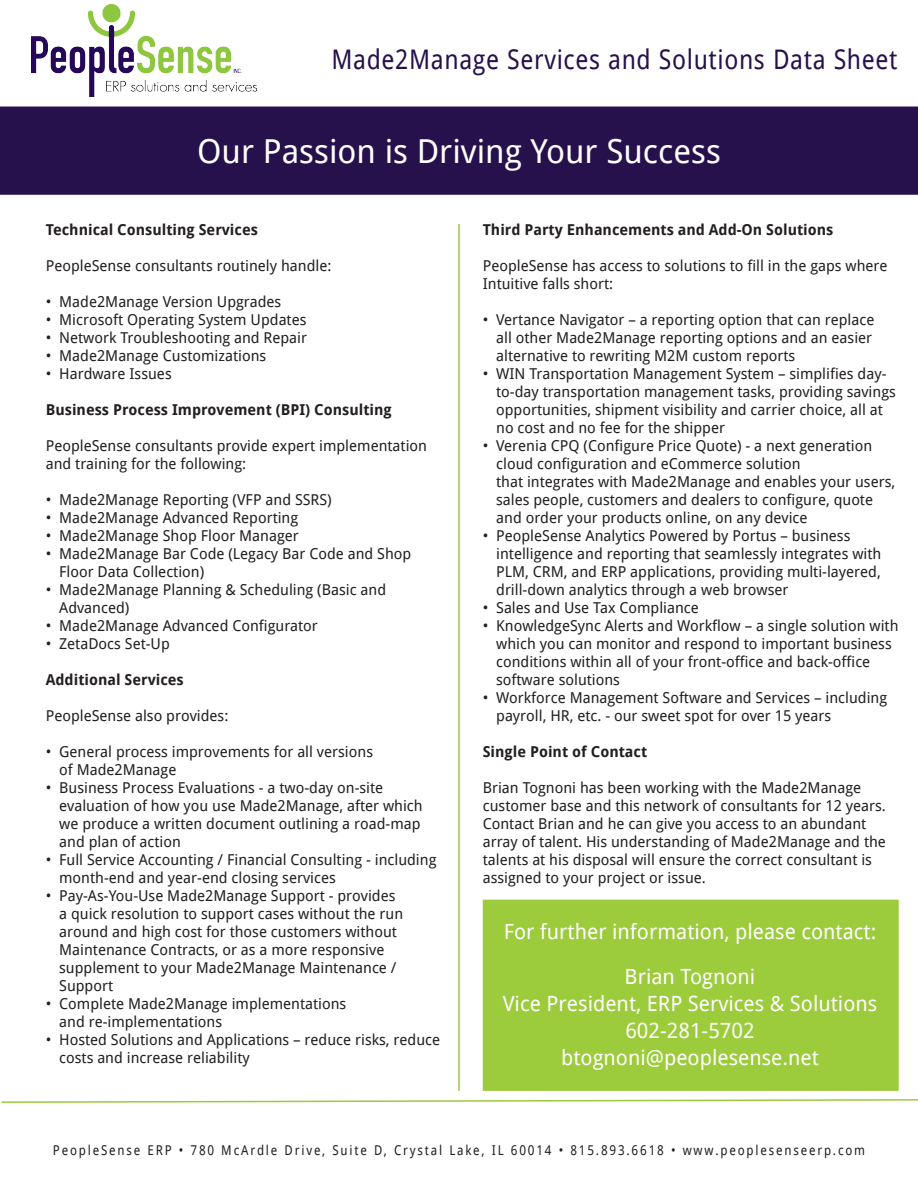
<style>
.page{position:relative;width:918px;height:1188px;background:#fff}
.page>*{position:absolute;margin:0;border:0;box-sizing:border-box;transform-origin:0 0}
.t1{font:33px "Droid Sans";color:#fff}
.t2{font:27px "Droid Sans";letter-spacing:.025em;color:#26114c;scale:.9 1}
.t3{font:21px/27px "Droid Sans";color:#fff;text-align:center}
.t4{font:15px/18px "Droid Sans";color:#231f20}
.t5{font:700 15px "Droid Sans";color:#231f20}
.t6{font:13.5px "Droid Sans";letter-spacing:.15em;color:#231f20;scale:.9 1}
</style>
<div class="page">
<div style="left:483px;top:900px;width:416px;height:191px;background:#9ccb3b;border:2px solid #9ccb3b"></div>
<hr style="left:458px;top:224px;width:2px;height:867px;background:#9ccb3b">
<div style="left:1px;top:107px;width:916px;height:87px;background:#26114c"></div>
<div style="left:0;top:106px;width:918px;height:89px;border:2px solid #26114c"></div>
<svg style="left:1px;top:1099px;width:917px;height:4px"></svg>
<img style="left:31px;top:4px;width:225px;height:93px">
<h2 class="t2" style="left:332px;top:40px;width:630px">Made2Manage Services and Solutions Data Sheet</h2>
<h1 class="t1" style="left:197px;top:129px;width:525px">Our Passion is Driving Your Success</h1>
<p class="t5" style="left:46px;top:219px;width:214px">Technical Consulting Services</p>
<p class="t4" style="left:46px;top:257px;width:287px">PeopleSense consultants routinely handle:</p>
<p class="t4" style="left:46px;top:293px;width:237px">• Made2Manage Version Upgrades</p>
<p class="t4" style="left:46px;top:311px;width:262px">• Microsoft Operating System Updates</p>
<p class="t4" style="left:46px;top:329px;width:263px">• Network Troubleshooting and Repair</p>
<p class="t4" style="left:46px;top:347px;width:222px">• Made2Manage Customizations</p>
<p class="t4" style="left:46px;top:365px;width:128px">• Hardware Issues</p>
<p class="t5" style="left:46px;top:399px;width:348px">Business Process Improvement (BPI) Consulting</p>
<p class="t4" style="left:46px;top:437px;width:383px">PeopleSense consultants provide expert implementation and training for the following:</p>
<p class="t4" style="left:46px;top:491px;width:287px">• Made2Manage Reporting (VFP and SSRS)</p>
<p class="t4" style="left:46px;top:509px;width:254px">• Made2Manage Advanced Reporting</p>
<p class="t4" style="left:46px;top:527px;width:255px">• Made2Manage Shop Floor Manager</p>
<p class="t4" style="left:59px;top:545px;width:354px;text-indent:-13px">• Made2Manage Bar Code (Legacy Bar Code and Shop<br>Floor Data Collection)</p>
<p class="t4" style="left:59px;top:581px;width:328px;text-indent:-13px">• Made2Manage Planning &amp; Scheduling (Basic and<br>Advanced)</p>
<p class="t4" style="left:46px;top:617px;width:274px">• Made2Manage Advanced Configurator</p>
<p class="t4" style="left:46px;top:635px;width:126px">• ZetaDocs Set-Up</p>
<p class="t5" style="left:46px;top:669px;width:139px">Additional Services</p>
<p class="t4" style="left:46px;top:707px;width:184px">PeopleSense also provides:</p>
<p class="t4" style="left:59px;top:743px;width:315px;text-indent:-13px">• General process improvements for all versions of Made2Manage</p>
<p class="t4" style="left:59px;top:779px;width:365px;text-indent:-13px">• Business Process Evaluations - a two-day on-site evaluation of how you use Made2Manage, after which we produce a written document outlining a road-map and plan of action</p>
<p class="t4" style="left:59px;top:851px;width:379px;text-indent:-13px">• Full Service Accounting / Financial Consulting - including month-end and year-end closing services</p>
<p class="t4" style="left:59px;top:887px;width:345px;text-indent:-13px">• Pay-As-You-Use Made2Manage Support - provides a quick resolution to support cases without the run around and high cost for those customers without Maintenance Contracts, or as a more responsive supplement to your Made2Manage Maintenance / Support</p>
<p class="t4" style="left:59px;top:995px;width:289px;text-indent:-13px">• Complete Made2Manage implementations and re-implementations</p>
<p class="t4" style="left:59px;top:1031px;width:383px;text-indent:-13px">• Hosted Solutions and Applications – reduce risks, reduce costs and increase reliability</p>
<p class="t5" style="left:483px;top:219px;width:352px">Third Party Enhancements and Add-On Solutions</p>
<p class="t4" style="left:483px;top:257px;width:406px">PeopleSense has access to solutions to fill in the gaps where<br>Intuitive falls short:</p>
<p class="t4" style="left:496px;top:311px;width:380px;text-indent:-13px">• Vertance Navigator – a reporting option that can replace all other Made2Manage reporting options and an easier alternative to rewriting M2M custom reports</p>
<p class="t4" style="left:496px;top:365px;width:401px;text-indent:-13px">• WIN Transportation Management System – simplifies day&shy;to-day transportation management tasks, providing savings opportunities, shipment visibility and carrier choice, all at no cost and no fee for the shipper</p>
<p class="t4" style="left:496px;top:437px;width:401px;text-indent:-13px">• Verenia CPQ (Configure Price Quote) - a next generation cloud configuration and eCommerce solution<br>that integrates with Made2Manage and enables your users, sales people, customers and dealers to configure, quote and order your products online, on any device</p>
<p class="t4" style="left:496px;top:527px;width:387px;text-indent:-13px">• PeopleSense Analytics Powered by Portus – business intelligence and reporting that seamlessly integrates with PLM, CRM, and ERP applications, providing multi-layered, drill-down analytics through a web browser</p>
<p class="t4" style="left:483px;top:599px;width:218px">• Sales and Use Tax Compliance</p>
<p class="t4" style="left:496px;top:617px;width:404px;text-indent:-13px">• KnowledgeSync Alerts and Workflow – a single solution with which you can monitor and respond to important business conditions within all of your front-office and back-office software solutions</p>
<p class="t4" style="left:496px;top:689px;width:392px;text-indent:-13px">• Workforce Management Software and Services – including payroll, HR, etc. - our sweet spot for over 15 years</p>
<p class="t5" style="left:483px;top:741px;width:166px">Single Point of Contact</p>
<p class="t4" style="left:483px;top:779px;width:405px">Brian Tognoni has been working with the Made2Manage customer base and this network of consultants for 12 years.<br>Contact Brian and he can give you access to an abundant array of talent. His understanding of Made2Manage and the talents at his disposal will ensure the correct consultant is assigned to your project or issue.</p>
<h3 class="t3" style="left:504px;top:908px;width:374px;line-height:45px">For further information, please contact:<br>Brian Tognoni</h3>
<h3 class="t3" style="left:503px;top:989px;width:376px">Vice President, ERP Services &amp; Solutions<br>602-281-5702 btognoni@peoplesense.net</h3>
<p class="t6" style="left:53px;top:1141px;width:904px">PeopleSense ERP • 780 McArdle Drive, Suite D, Crystal Lake, IL 60014 • 815.893.6618 • www.peoplesenseerp.com</p>
</div>
